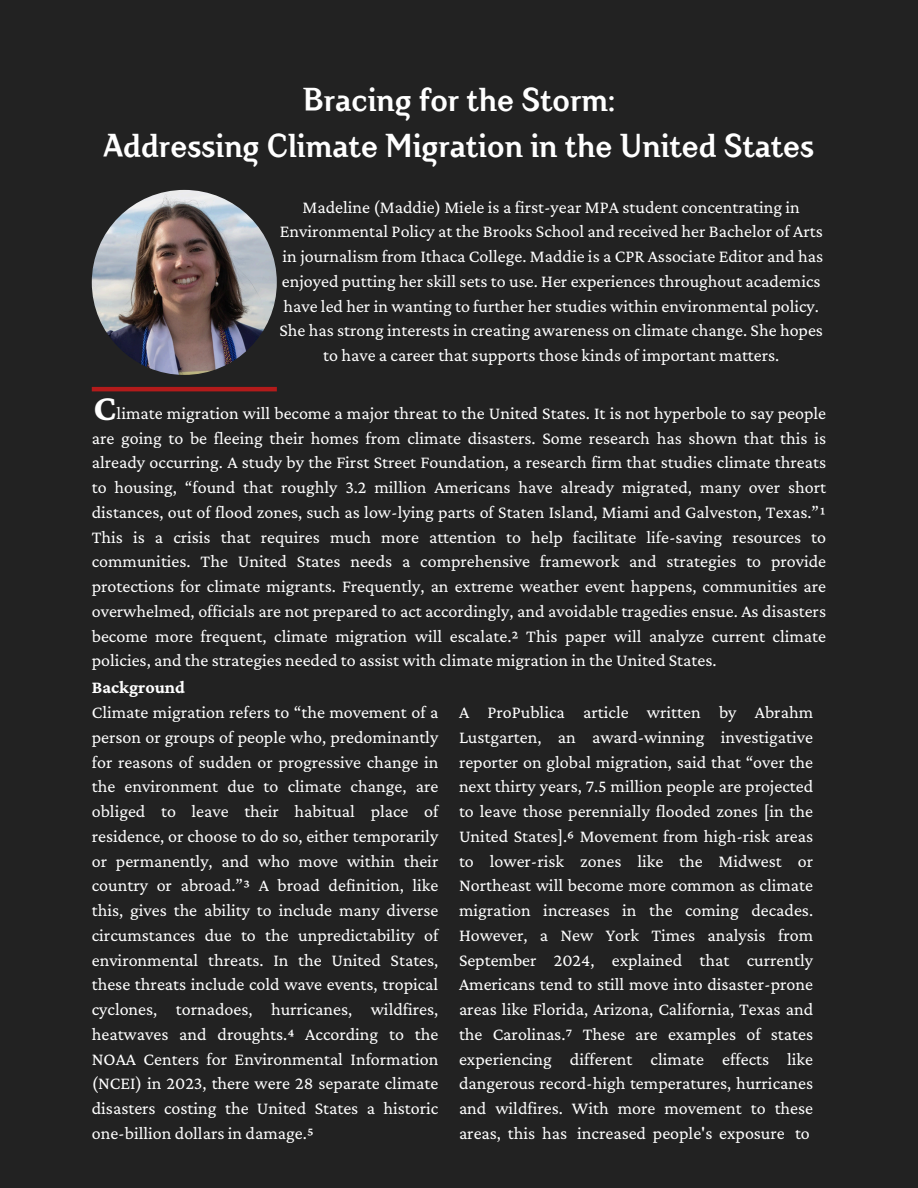
<style>
.page{position:relative;width:918px;height:1188px;background:#222}
.page>*{position:absolute;margin:0;border:0;box-sizing:border-box;transform-origin:0 0}
.t1{font:700 37.5px "Crimson Pro";color:#fff}
.t2{font:700 33px/46.2px "Crimsons";color:#fff;text-align:center}
.t3{font:18px/24.8px "Crimson Pro";color:#fff;text-align:justify}
.t4{font:700 18px "Crimson Pro";color:#fff}
</style>
<div class="page">
<img style="left:92px;top:190px;width:185px;height:185px;border-radius:50%">
<hr style="left:92px;top:387px;width:185px;height:4px;background:#b31b1b">
<p class="t2" style="left:104px;top:77px;width:712px">Bracing for the Storm:<br>Addressing Climate Migration in the United States</p>
<p class="t3" style="left:280px;top:194px;width:544px;text-align:center">Madeline (Maddie) Miele is a first-year MPA student concentrating in<br>Environmental Policy at the Brooks School and received her Bachelor of Arts</p>
<p class="t3" style="left:279px;top:244px;width:545px;text-align:center">in journalism from Ithaca College. Maddie is a CPR Associate Editor and has enjoyed putting her skill sets to use. Her experiences throughout academics have led her in wanting to further her studies within environmental policy.<br>She has strong interests in creating awareness on climate change. She hopes to have a career that supports those kinds of important matters.</p>
<p class="t1" style="left:93px;top:387px;width:24px">C</p>
<p class="t3" style="left:92px;top:400px;width:736px;text-indent:25px">limate migration will become a major threat to the United States. It is not hyperbole to say people are going to be fleeing their homes from climate disasters. Some research has shown that this is already occurring. A study by the First Street Foundation, a research firm that studies climate threats to housing, “found that roughly 3.2 million Americans have already migrated, many over short distances, out of flood zones, such as low-lying parts of Staten Island, Miami and Galveston, Texas.”¹<br>This is a crisis that requires much more attention to help facilitate life-saving resources to communities. The United States needs a comprehensive framework and strategies to provide protections for climate migrants. Frequently, an extreme weather event happens, communities are overwhelmed, officials are not prepared to act accordingly, and avoidable tragedies ensue. As disasters become more frequent, climate migration will escalate.² This paper will analyze current climate policies, and the strategies needed to assist with climate migration in the United States.</p>
<p class="t4" style="left:92px;top:677px;width:95px">Background</p>
<p class="t3" style="left:92px;top:700px;width:348px">Climate migration refers to “the movement of a person or groups of people who, predominantly for reasons of sudden or progressive change in the environment due to climate change, are obliged to leave their habitual place of residence, or choose to do so, either temporarily or permanently, and who move within their country or abroad.”³ A broad definition, like this, gives the ability to include many diverse circumstances due to the unpredictability of environmental threats. In the United States, these threats include cold wave events, tropical cyclones, tornadoes, hurricanes, wildfires, heatwaves and droughts.⁴ According to the NOAA Centers for Environmental Information (NCEI) in 2023, there were 28 separate climate disasters costing the United States a historic one-billion dollars in damage.⁵</p>
<p class="t3" style="left:459px;top:700px;width:356px">A ProPublica article written by Abrahm Lustgarten, an award-winning investigative reporter on global migration, said that “over the next thirty years, 7.5 million people are projected to leave those perennially flooded zones [in the United States].⁶ Movement from high-risk areas to lower-risk zones like the Midwest or Northeast will become more common as climate migration increases in the coming decades.<br>However, a New York Times analysis from September 2024, explained that currently Americans tend to still move into disaster-prone areas like Florida, Arizona, California, Texas and the Carolinas.⁷ These are examples of states experiencing different climate effects like dangerous record-high temperatures, hurricanes and wildfires. With more movement to these areas, this has increased people's exposure to</p>
</div>
